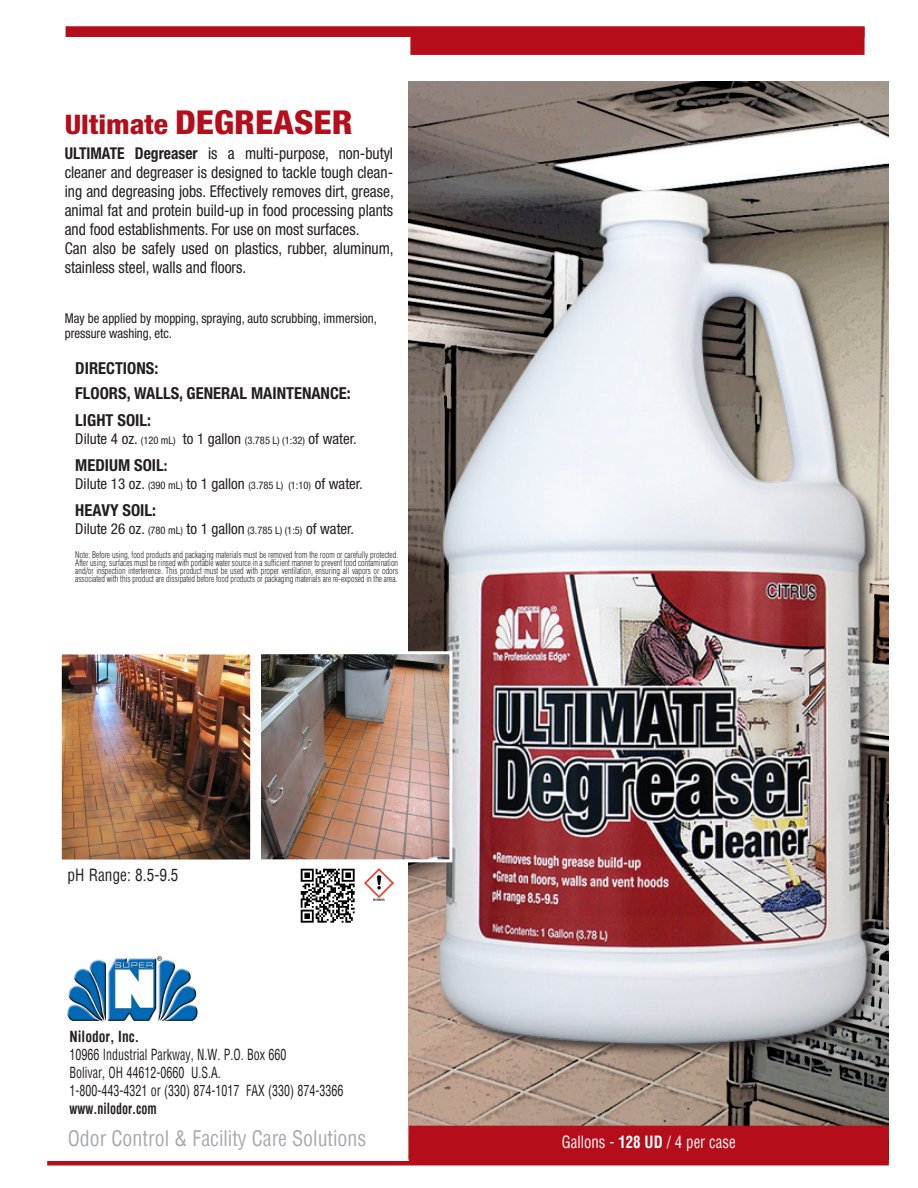
<style>
.page{position:relative;width:918px;height:1188px;background:#fff}
.page>*{position:absolute;margin:0;border:0;box-sizing:border-box;transform-origin:0 0}
.t1{font:800 condensed 33px "Helvetica Neue";color:#b50e1a;scale:1.1 1}
.t2{font:condensed 21px "Helvetica";color:#a8a9ad;scale:.95 1}
.t3{font:700 condensed 16.5px/25.5px "Helvetica Neue";color:#231f20}
.t4{font:condensed 16.5px "Helvetica";color:#fff;scale:.9 1}
.t5{font:condensed 16.5px "Helvetica";color:#231f20;scale:.93 1}
.t6{font:condensed 16.35px/19px "Helvetica Neue";color:#231f20;scale:.95 1}
.t7{font:condensed 15px "Helvetica Neue";color:#231f20}
.t8{font:condensed 15px/18px "Helvetica";color:#231f20;scale:.8 1}
.t9{font:700 condensed 15px "Helvetica";color:#231f20;scale:.8 1}
.t10{font:700 condensed 15px "Helvetica";color:#231f20;scale:.9 1}
.t11{font:condensed 13.5px/15px "Helvetica Neue";color:#231f20;scale:.95 1}
.t12{font:300 condensed 9px/8.2px "Helvetica";color:#231f20;text-align:justify;scale:.9 1}
.s1{font-size:27px}
.s2{font-weight:700}
.s3{font-size:10.5px}
.s4{font-size:15px}
</style>
<div class="page">
<img style="left:300px;top:868px;width:55px;height:55px">
<img style="left:408px;top:81px;width:481px;height:1079px">
<div style="left:47px;top:1161px;width:842px;height:5px;background:#b50e1a"></div>
<img style="left:67px;top:956px;width:131px;height:65px">
<div style="left:410px;top:27px;width:455px;height:28px;background:#b50e1a;border:2px solid #b50e1a"></div>
<div style="left:66px;top:26px;width:799px;height:11px;background:#b50e1a;border:2px solid #b50e1a"></div>
<img style="left:434px;top:182px;width:440px;height:879px">
<img style="left:364px;top:868px;width:29px;height:29px">
<svg style="left:373px;top:898px;width:12px;height:3px"></svg>
<div style="left:409px;top:1126px;width:480px;height:36px;background:#b50e1a"></div>
<img style="left:262px;top:655px;width:186px;height:203px">
<div style="left:258px;top:651px;width:194px;height:211px;border:3px solid #fff"></div>
<img style="left:63px;top:656px;width:186px;height:203px">
<div style="left:59px;top:652px;width:194px;height:211px;border:3px solid #fff"></div>
<h1 class="t1" style="left:65px;top:101px;width:263px"><span class="s1">Ultimate</span> DEGREASER</h1>
<p class="t6" style="left:65px;top:143px;width:348px"><span class="s2">ULTIMATE Degreaser</span> is a multi-purpose, non-butyl cleaner and degreaser is designed to tackle tough clean&shy;ing and degreasing jobs. Effectively removes dirt, grease, animal fat and protein build-up in food processing plants and food establishments. For use on most surfaces.<br>Can also be safely used on plastics, rubber, aluminum, stainless steel, walls and floors.</p>
<h3 class="t11" style="left:65px;top:311px;width:330px">May be applied by mopping, spraying, auto scrubbing, immersion, pressure washing, etc.</h3>
<h3 class="t3" style="left:75px;top:355px;width:277px">DIRECTIONS:<br>FLOORS, WALLS, GENERAL MAINTENANCE:</h3>
<h3 class="t3" style="left:75px;top:407px;width:77px">LIGHT SOIL:</h3>
<h3 class="t7" style="left:75px;top:430px;width:283px">Dilute 4 oz. <span class="s3">(120 mL)</span> to 1 gallon <span class="s3">(3.785 L) (1:32)</span> of water.</h3>
<h3 class="t3" style="left:75px;top:452px;width:94px">MEDIUM SOIL<span class="s4">:</span></h3>
<h3 class="t7" style="left:75px;top:475px;width:289px">Dilute 13 oz. <span class="s3">(390 mL)</span> to 1 gallon <span class="s3">(3.785 L) (1:10)</span> of water.</h3>
<h3 class="t3" style="left:75px;top:497px;width:82px">HEAVY SOIL:</h3>
<h3 class="t7" style="left:75px;top:520px;width:280px">Dilute 26 oz. <span class="s3">(780 mL)</span> to 1 gallon <span class="s3">(3.785 L) (1:5)</span> of water.</h3>
<p class="t12" style="left:75px;top:550px;width:360px">Note: Before using, food products and packaging materials must be removed from the room or carefully protected.<br>After using, surfaces must be rinsed with portable water source in a sufficient manner to prevent food contamination and/or inspection interference. This product must be used with proper ventilation, ensuring all vapors or odors associated with this product are dissipated before food products or packaging materials are re-exposed in the area.</p>
<h3 class="t5" style="left:68px;top:864px;width:121px">pH Range: 8.5-9.5</h3>
<h3 class="t10" style="left:70px;top:1027px;width:79px">Nilodor, Inc.</h3>
<h3 class="t8" style="left:70px;top:1045px;width:344px">10966 Industrial Parkway, N.W. P.O. Box 660<br>Bolivar, OH 44612-0660 U.S.A.<br>1-800-443-4321 or (330) 874-1017 FAX (330) 874-3366</h3>
<h3 class="t9" style="left:70px;top:1099px;width:111px">www.nilodor.com</h3>
<h2 class="t2" style="left:68px;top:1125px;width:316px">Odor Control &amp; Facility Care Solutions</h2>
<h3 class="t4" style="left:562px;top:1131px;width:195px">Gallons - <span class="s2">128 UD</span> / 4 per case</h3>
</div>
